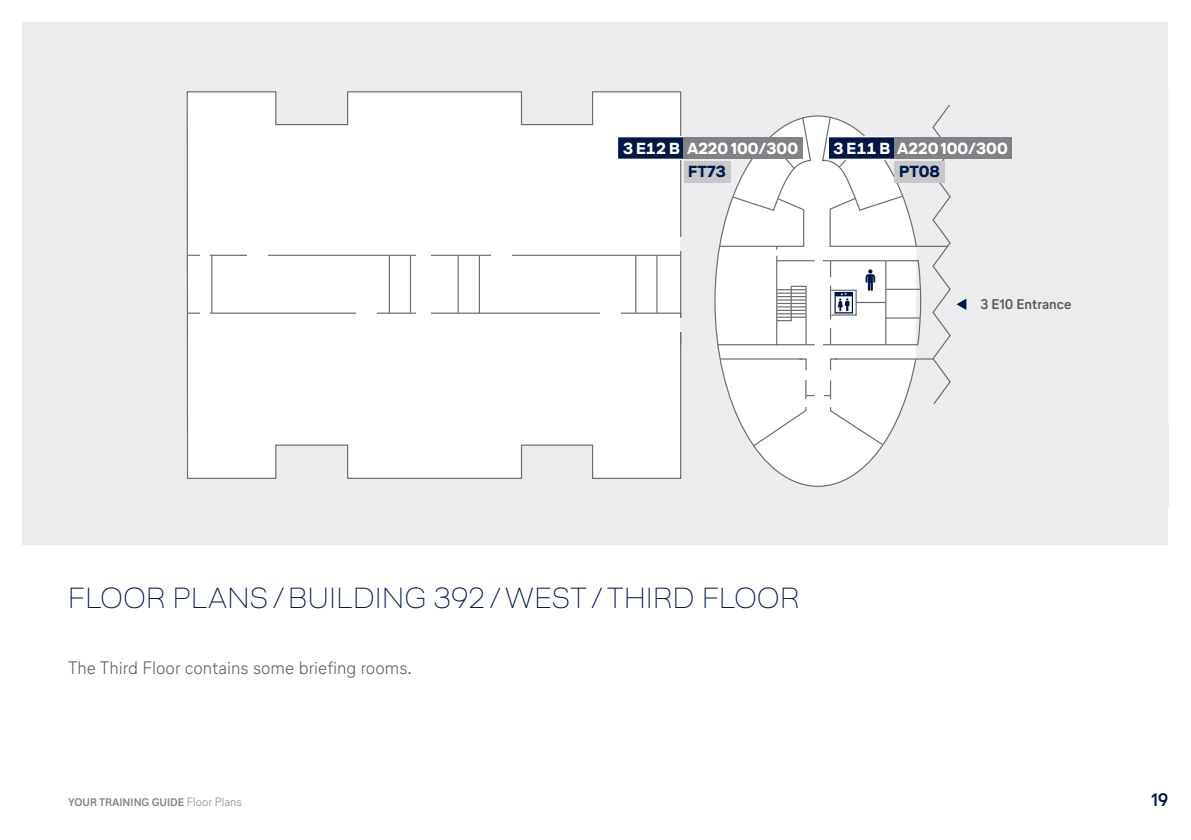
<style>
.page{position:relative;width:1191px;height:840px;background:#fff}
.page>*{position:absolute;margin:0;border:0;box-sizing:border-box;transform-origin:0 0}
.t1{font:100 29px "Lufthansa Head";letter-spacing:.02em;color:#00174a}
.t2{font:300 18px "Lufthansa Text";color:#57585a}
.t3{font:700 18px "Lufthansa Text";color:#00174a}
.t4{font:700 16px "Lufthansa Head";color:#fff}
.t5{font:700 16px "Lufthansa Head";color:#00174a}
.t6{font:700 14px "Lufthansa Text";color:#57585a}
.t7{font:700 11px "Lufthansa Text";color:#808285}
.s1{font-weight:300;font-size:12px}
</style>
<div class="page">
<div style="left:23px;top:23px;width:1145px;height:521px;background:#ececee"></div>
<svg style="left:714px;top:115px;width:203px;height:372px"></svg>
<svg style="left:186px;top:91px;width:496px;height:388px"></svg>
<hr style="left:656px;top:255px;width:1px;height:58px;background:#6c6d70">
<hr style="left:635px;top:255px;width:1px;height:57px;background:#6c6d70">
<hr style="left:479px;top:255px;width:1px;height:58px;background:#6c6d70">
<hr style="left:457px;top:255px;width:2px;height:57px;background:#6c6d70">
<hr style="left:410px;top:255px;width:1px;height:57px;background:#6c6d70">
<hr style="left:389px;top:255px;width:1px;height:57px;background:#6c6d70">
<hr style="left:211px;top:255px;width:1px;height:57px;background:#6c6d70">
<svg style="left:186px;top:312px;width:496px;height:34px"></svg>
<hr style="left:187px;top:254px;width:493px;height:2px;background:#6c6d70">
<div style="left:200px;top:310px;width:10px;height:5px;background:#fff"></div>
<div style="left:200px;top:253px;width:9px;height:5px;background:#fff"></div>
<div style="left:248px;top:253px;width:20px;height:5px;background:#fff"></div>
<div style="left:357px;top:311px;width:20px;height:5px;background:#fff"></div>
<div style="left:417px;top:310px;width:14px;height:6px;background:#fff"></div>
<div style="left:416px;top:251px;width:15px;height:6px;background:#fff"></div>
<div style="left:491px;top:252px;width:21px;height:6px;background:#fff"></div>
<div style="left:600px;top:311px;width:21px;height:5px;background:#fff"></div>
<div style="left:680px;top:237px;width:13px;height:13px;background:#ececee"></div>
<div style="left:680px;top:318px;width:13px;height:13px;background:#ececee"></div>
<div style="left:933px;top:73px;width:235px;height:351px;background:#ececee"></div>
<div style="left:916px;top:405px;width:43px;height:122px;background:#ececee"></div>
<div style="left:976px;top:424px;width:192px;height:83px;background:#ececee"></div>
<div style="left:776px;top:260px;width:39px;height:85px;border:1px solid #6c6d70"></div>
<svg style="left:821px;top:259px;width:101px;height:87px"></svg>
<div style="left:830px;top:289px;width:26px;height:26px;border:1px solid #6c6d70"></div>
<hr style="left:717px;top:344px;width:60px;height:1px;background:#6c6d70">
<hr style="left:829px;top:208px;width:1px;height:38px;background:#6c6d70">
<hr style="left:720px;top:358px;width:82px;height:1px;background:#6c6d70">
<svg style="left:798px;top:357px;width:9px;height:14px"></svg>
<hr style="left:834px;top:358px;width:98px;height:1px;background:#6c6d70">
<svg style="left:829px;top:357px;width:9px;height:14px"></svg>
<svg style="left:776px;top:285px;width:31px;height:60px"></svg>
<hr style="left:829px;top:245px;width:118px;height:2px;background:#6c6d70">
<svg style="left:821px;top:116px;width:83px;height:96px"></svg>
<svg style="left:718px;top:116px;width:94px;height:133px"></svg>
<svg style="left:824px;top:380px;width:7px;height:19px"></svg>
<svg style="left:805px;top:380px;width:9px;height:19px"></svg>
<svg style="left:751px;top:407px;width:56px;height:40px"></svg>
<svg style="left:828px;top:407px;width:56px;height:39px"></svg>
<div style="left:618px;top:137px;width:67px;height:21px;background:#00174a"></div>
<div style="left:616px;top:136px;width:70px;height:24px;border:2px solid #fff"></div>
<div style="left:683px;top:137px;width:120px;height:21px;background:#808285"></div>
<div style="left:684px;top:161px;width:46px;height:21px;background:#c7c8ca"></div>
<div style="left:829px;top:137px;width:66px;height:21px;background:#00174a"></div>
<div style="left:827px;top:136px;width:69px;height:24px;border:2px solid #fff"></div>
<div style="left:894px;top:137px;width:118px;height:21px;background:#808285"></div>
<div style="left:894px;top:161px;width:51px;height:21px;background:#c7c8ca"></div>
<div style="left:931px;top:101px;width:111px;height:403px;background:#ececee"></div>
<p class="t4" style="left:623px;top:136px;width:177px">3 E12 B A220 100/300</p>
<p class="t5" style="left:688px;top:160px;width:39px">FT73</p>
<p class="t4" style="left:833px;top:136px;width:176px">3 E11 B A220 100/300</p>
<p class="t5" style="left:899px;top:160px;width:42px">PT08</p>
<p class="t6" style="left:980px;top:294px;width:93px">3 E10 Entrance</p>
<h1 class="t1" style="left:68px;top:577px;width:732px">FLOOR PLANS /BUILDING 392 /WEST/THIRD FLOOR</h1>
<p class="t2" style="left:68px;top:655px;width:345px">The Third Floor contains some briefing rooms.</p>
<p class="t7" style="left:68px;top:794px;width:175px">YOUR TRAINING GUIDE <span class="s1">Floor Plans</span></p>
<p class="t3" style="left:1151px;top:786px;width:18px">19</p>
</div>
